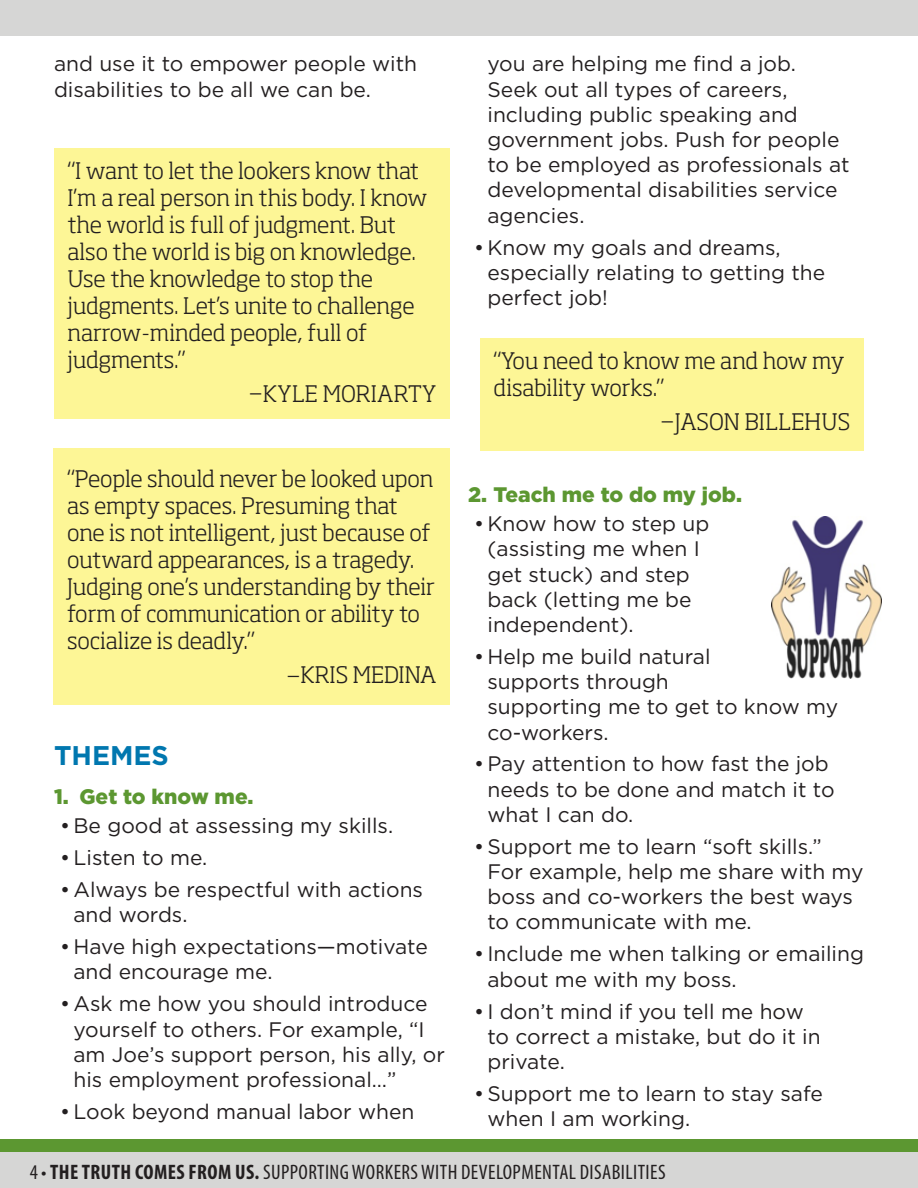
<style>
.page{position:relative;width:918px;height:1188px;background:#fff}
.page>*{position:absolute;margin:0;border:0;box-sizing:border-box;transform-origin:0 0}
.t1{font:700 27px "Gotham HTF";color:#0077af}
.call_out{font:300 22.5px/27px "Soho Pro";letter-spacing:-.005em;color:#231f20}
.call_out-2{font:300 22.5px "Soho Pro";letter-spacing:.015em;color:#231f20}
.text{font:21px/25.2px "Gotham HTF";color:#231f20}
.text-2{font:condensed 21px "Myriad Pro";letter-spacing:.02em;color:#231f20}
.t2{font:900 21px "Gotham HTF";color:#5c9731}
.s1{font-weight:700}
</style>
<div class="page">
<div style="left:0;top:1139px;width:918px;height:49px;background:#d6d6d5"></div>
<div style="left:0;top:1139px;width:918px;height:13px;background:#5c9731"></div>
<div style="left:0;top:0;width:918px;height:36px;background:#d6d6d5"></div>
<div style="left:480px;top:338px;width:384px;height:112px;background:#fdf696"></div>
<img style="left:771px;top:516px;width:110px;height:162px">
<div style="left:54px;top:148px;width:396px;height:271px;background:#fdf696"></div>
<div style="left:54px;top:448px;width:396px;height:257px;background:#fdf696"></div>
<p class="text" style="left:54px;top:51px;width:365px">and use it to empower people with disabilities to be all we can be.</p>
<p class="call_out" style="left:68px;top:156px;width:361px">“I want to let the lookers know that<br>I’m a real person in this body. I know the world is full of judgment. But also the world is big on knowledge.<br>Use the knowledge to stop the judgments. Let’s unite to challenge narrow-minded people, full of judgments.”</p>
<p class="call_out-2" style="left:249px;top:376px;width:189px">—KYLE MORIARTY</p>
<p class="call_out" style="left:67px;top:463px;width:369px">“People should never be looked upon as empty spaces. Presuming that one is not intelligent, just because of outward appearances, is a tragedy.<br>Judging one’s understanding by their form of communication or ability to socialize is deadly.”</p>
<p class="call_out" style="left:286px;top:659px;width:152px">—KRIS MEDINA</p>
<h1 class="t1" style="left:54px;top:740px;width:116px">THEMES</h1>
<h3 class="t2" style="left:54px;top:784px;width:201px">1. Get to know me.</h3>
<p class="text" style="left:60px;top:813px;width:335px">• Be good at assessing my skills.</p>
<p class="text" style="left:60px;top:845px;width:149px">• Listen to me.</p>
<p class="text" style="left:74px;top:877px;width:351px;text-indent:-14px">• Always be respectful with actions and words.</p>
<p class="text" style="left:74px;top:934px;width:356px;text-indent:-14px">• Have high expectations—motivate and encourage me.</p>
<p class="text" style="left:74px;top:991px;width:373px;text-indent:-14px">• Ask me how you should introduce yourself to others. For example, “I am Joe’s support person, his ally, or his employment professional…”</p>
<p class="text" style="left:60px;top:1099px;width:356px">• Look beyond manual labor when</p>
<p class="text" style="left:488px;top:51px;width:364px">you are helping me find a job.<br>Seek out all types of careers, including public speaking and government jobs. Push for people to be employed as professionals at developmental disabilities service agencies.</p>
<p class="text" style="left:488px;top:234px;width:339px;text-indent:-14px">• Know my goals and dreams, especially relating to getting the perfect job!</p>
<p class="call_out" style="left:494px;top:345px;width:352px">“You need to know me and how my disability works.”</p>
<p class="call_out" style="left:661px;top:406px;width:191px">—JASON BILLEHUS</p>
<h3 class="t2" style="left:468px;top:482px;width:276px">2. Teach me to do my job.</h3>
<p class="text" style="left:488px;top:511px;width:223px;text-indent:-14px">• Know how to step up (assisting me when I get stuck) and step back (letting me be independent).</p>
<p class="text" style="left:488px;top:644px;width:352px;text-indent:-14px">• Help me build natural<br>supports through<br>supporting me to get to know my co-workers.</p>
<p class="text" style="left:488px;top:751px;width:349px;text-indent:-14px">• Pay attention to how fast the job needs to be done and match it to what I can do.</p>
<p class="text" style="left:488px;top:833px;width:378px;text-indent:-14px">• Support me to learn “soft skills.”<br>For example, help me share with my boss and co-workers the best ways to communicate with me.</p>
<p class="text" style="left:488px;top:941px;width:378px;text-indent:-14px">• Include me when talking or emailing about me with my boss.</p>
<p class="text" style="left:488px;top:998px;width:335px;text-indent:-14px">• I don’t mind if you tell me how to correct a mistake, but do it in private.</p>
<p class="text" style="left:488px;top:1081px;width:337px;text-indent:-14px">• Support me to learn to stay safe when I am working.</p>
<p class="text-2" style="left:30px;top:1161px;width:637px">4 • <span class="s1">THE TRUTH COMES FROM US.</span> SUPPORTING WORKERS WITH DEVELOPMENTAL DISABILITIES</p>
</div>
